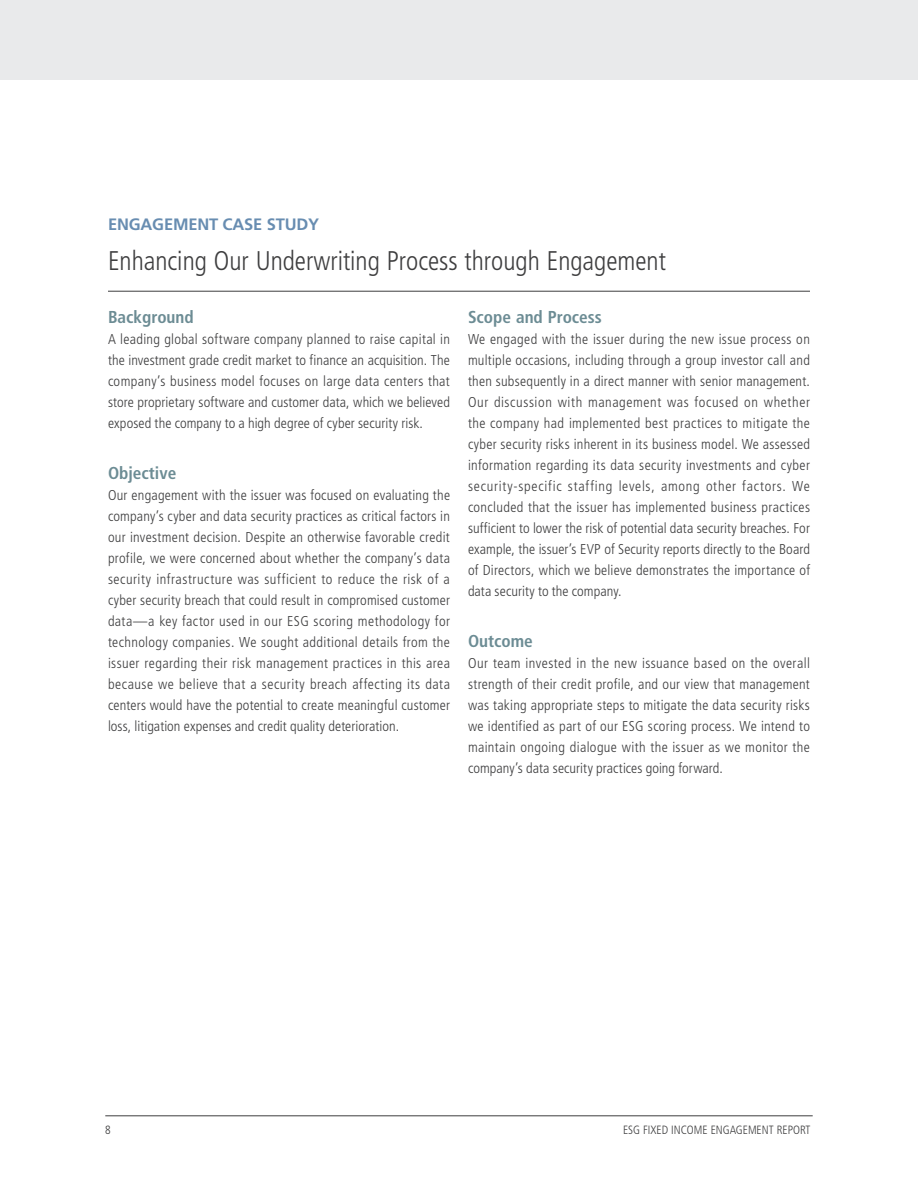
<style>
.page{position:relative;width:918px;height:1188px;background:#fff}
.page>*{position:absolute;margin:0;border:0;box-sizing:border-box;transform-origin:0 0}
.Main_Title{font:300 condensed 27px "Frutiger LT Std";color:#3e3e3f}
.Paragraph_Head{font:700 condensed 17.25px "Frutiger LT Std";color:#6c8c94}
.t1{font:700 16.5px "Frutiger LT Std";letter-spacing:-.01em;color:#688db1}
.Body_Copy{font:300 condensed 14.25px/21px "Frutiger LT Std";letter-spacing:.005em;color:#3e3e3f;text-align:justify}
.t2{font:300 condensed 12px "Frutiger LT Std";color:#3e3e3f}
</style>
<div class="page">
<hr style="left:105px;top:1116px;width:708px;height:1px;background:#3e3e3f">
<div style="left:0;top:0;width:918px;height:79px;background:#e9eaeb"></div>
<hr style="left:108px;top:291px;width:702px;height:1px;background:#3e3e3f">
<p class="t1" style="left:108px;top:214px;width:213px">ENGAGEMENT CASE STUDY</p>
<p class="Main_Title" style="left:108px;top:245px;width:560px">Enhancing Our Underwriting Process through Engagement</p>
<p class="Paragraph_Head" style="left:108px;top:307px;width:87px">Background</p>
<p class="Body_Copy" style="left:108px;top:329px;width:343px">A leading global software company planned to raise capital in the investment grade credit market to finance an acquisition. The company’s business model focuses on large data centers that store proprietary software and customer data, which we believed exposed the company to a high degree of cyber security risk.</p>
<p class="Paragraph_Head" style="left:108px;top:462px;width:70px">Objective</p>
<p class="Body_Copy" style="left:108px;top:484px;width:344px">Our engagement with the issuer was focused on evaluating the company’s cyber and data security practices as critical factors in our investment decision. Despite an otherwise favorable credit profile, we were concerned about whether the company’s data security infrastructure was sufficient to reduce the risk of a cyber security breach that could result in compromised customer data—a key factor used in our ESG scoring methodology for technology companies. We sought additional details from the issuer regarding their risk management practices in this area because we believe that a security breach affecting its data centers would have the potential to create meaningful customer loss, litigation expenses and credit quality deterioration.</p>
<p class="Paragraph_Head" style="left:468px;top:307px;width:135px">Scope and Process</p>
<p class="Body_Copy" style="left:468px;top:329px;width:344px">We engaged with the issuer during the new issue process on multiple occasions, including through a group investor call and then subsequently in a direct manner with senior management.<br>Our discussion with management was focused on whether the company had implemented best practices to mitigate the cyber security risks inherent in its business model. We assessed information regarding its data security investments and cyber security-specific staffing levels, among other factors. We concluded that the issuer has implemented business practices sufficient to lower the risk of potential data security breaches. For example, the issuer’s EVP of Security reports directly to the Board of Directors, which we believe demonstrates the importance of data security to the company.</p>
<p class="Paragraph_Head" style="left:468px;top:630px;width:66px">Outcome</p>
<p class="Body_Copy" style="left:468px;top:652px;width:344px">Our team invested in the new issuance based on the overall strength of their credit profile, and our view that management was taking appropriate steps to mitigate the data security risks we identified as part of our ESG scoring process. We intend to maintain ongoing dialogue with the issuer as we monitor the company’s data security practices going forward.</p>
<p class="t2" style="left:105px;top:1123px;width:7px">8</p>
<p class="t2" style="left:623px;top:1123px;width:189px">ESG FIXED INCOME ENGAGEMENT REPORT</p>
</div>
